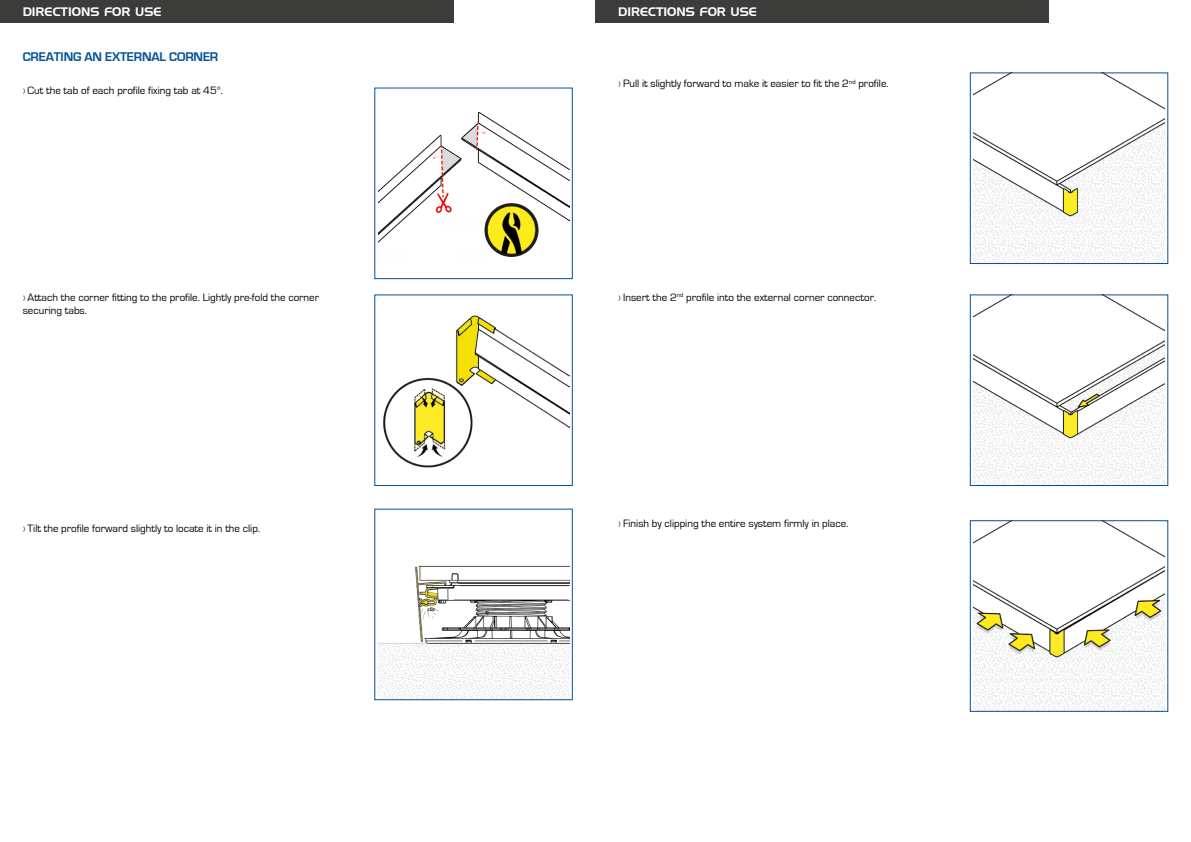
<style>
.page{position:relative;width:1191px;height:842px;background:#fff}
.page>*{position:absolute;margin:0;border:0;box-sizing:border-box;transform-origin:0 0}
.t1{font:700 13px "Eurostile";letter-spacing:-.01em;color:#005297}
.t2{font:12px "Handel Gothic BT";color:#fff}
.t3{font:11px/13px "Eurostile";color:#000}
.s1{color:#005297}
</style>
<div class="page">
<img style="left:378px;top:111px;width:191px;height:146px">
<div style="left:374px;top:88px;width:199px;height:191px;border:1px solid #005297"></div>
<img style="left:383px;top:315px;width:186px;height:153px">
<div style="left:374px;top:294px;width:199px;height:192px;border:1px solid #005297"></div>
<img style="left:378px;top:565px;width:191px;height:133px">
<div style="left:374px;top:509px;width:199px;height:191px;border:1px solid #005297"></div>
<img style="left:973px;top:74px;width:191px;height:188px">
<div style="left:969px;top:72px;width:199px;height:192px;border:1px solid #005297"></div>
<img style="left:973px;top:296px;width:191px;height:188px">
<div style="left:969px;top:294px;width:199px;height:192px;border:1px solid #005297"></div>
<img style="left:973px;top:522px;width:191px;height:188px">
<div style="left:969px;top:520px;width:199px;height:192px;border:1px solid #005297"></div>
<div style="left:0;top:0;width:454px;height:23px;background:#3c3c3b"></div>
<div style="left:595px;top:0;width:454px;height:23px;background:#3c3c3b"></div>
<p class="t2" style="left:23px;top:4px;width:140px">DIRECTIONS FOR USE</p>
<p class="t2" style="left:618px;top:4px;width:140px">DIRECTIONS FOR USE</p>
<p class="t1" style="left:23px;top:50px;width:197px">CREATING AN EXTERNAL CORNER</p>
<p class="t3" style="left:23px;top:84px;width:202px"><span class="s1">›</span> Cut the tab of each profile fixing tab at 45°.</p>
<p class="t3" style="left:23px;top:291px;width:298px"><span class="s1">›</span> Attach the corner fitting to the profile. Lightly pre-fold the corner securing tabs.</p>
<p class="t3" style="left:23px;top:522px;width:239px"><span class="s1">›</span> Tilt the profile forward slightly to locate it in the clip.</p>
<p class="t3" style="left:618px;top:78px;width:272px"><span class="s1">›</span> Pull it slightly forward to make it easier to fit the 2<sup>nd</sup> profile.</p>
<p class="t3" style="left:618px;top:291px;width:259px"><span class="s1">›</span> Insert the 2<sup>nd</sup> profile into the external corner connector.</p>
<p class="t3" style="left:618px;top:517px;width:232px"><span class="s1">›</span> Finish by clipping the entire system firmly in place.</p>
</div>
